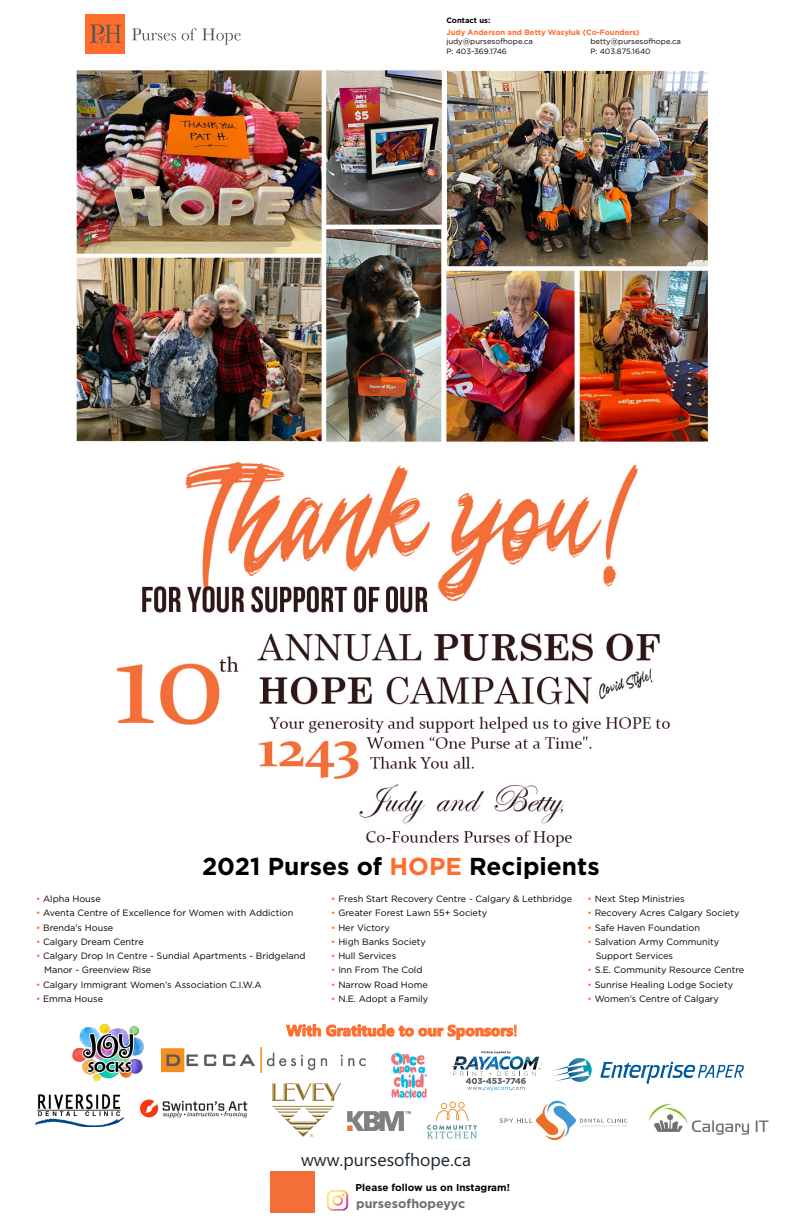
<style>
.page{position:relative;width:792px;height:1224px;background:#fff}
.page>*{position:absolute;margin:0;border:0;box-sizing:border-box;transform-origin:0 0}
.t1{font:700 24.5px "Gotham";color:#000}
.t2{font:17.7px "Microsoft Phags Pa";color:#1d262d}
.t3{font:700 15.4px "Microsoft Phags Pa";color:#ff6c2c}
.t4{font:700 12.6px "Gotham";color:#6c6d70}
.t5{font:700 10px "Gotham";color:#000}
.t6{font:9.1px/14.3px "Gotham";color:#000}
.t7{font:7.7px "Gotham";color:#000}
.t8{font:700 7.7px "Gotham";color:#ff6c2c}
.t9{font:700 7.7px "Gotham";color:#000}
.s1{color:#ff6c2c}
.s2{font-weight:400}
</style>
<div class="page">
<img style="left:76px;top:14px;width:633px;height:833px">
<div style="left:86px;top:15px;width:39px;height:39px;background:#ff6c2c"></div>
<svg style="left:90px;top:24px;width:31px;height:20px"></svg>
<svg style="left:132px;top:28px;width:44px;height:13px"></svg>
<svg style="left:182px;top:28px;width:59px;height:17px"></svg>
<svg style="left:286px;top:1024px;width:230px;height:16px"></svg>
<svg style="left:600px;top:1062px;width:144px;height:21px"></svg>
<svg style="left:552px;top:1058px;width:40px;height:24px"></svg>
<svg style="left:500px;top:1101px;width:127px;height:40px"></svg>
<img style="left:139px;top:1099px;width:109px;height:19px">
<img style="left:72px;top:1024px;width:72px;height:58px">
<img style="left:161px;top:1047px;width:205px;height:26px">
<img style="left:35px;top:1094px;width:90px;height:33px">
<img style="left:427px;top:1101px;width:50px;height:38px">
<svg style="left:452px;top:1051px;width:89px;height:40px"></svg>
<img style="left:648px;top:1103px;width:121px;height:32px">
<img style="left:347px;top:1111px;width:63px;height:19px">
<img style="left:391px;top:1052px;width:51px;height:51px">
<img style="left:273px;top:1084px;width:67px;height:53px">
<svg style="left:327px;top:1190px;width:21px;height:21px"></svg>
<div style="left:270px;top:1171px;width:45px;height:42px;background:#f26f39"></div>
<p class="t9" style="left:446px;top:15px;width:45px">Contact us:</p>
<p class="t8" style="left:446px;top:27px;width:195px">Judy Anderson and Betty Wasyluk (Co-Founders)</p>
<p class="t7" style="left:446px;top:36px;width:88px">judy@pursesofhope.ca</p>
<p class="t7" style="left:590px;top:36px;width:92px">betty@pursesofhope.ca</p>
<p class="t7" style="left:446px;top:46px;width:62px">P: 403-369.1746</p>
<p class="t7" style="left:590px;top:46px;width:62px">P: 403.875.1640</p>
<h1 class="t1" style="left:202px;top:850px;width:399px">2021 Purses of <span class="s1">HOPE</span> Recipients</h1>
<p class="t6" style="left:36px;top:891px;width:66px"><span class="s1">•</span> Alpha House</p>
<p class="t6" style="left:36px;top:906px;width:259px"><span class="s1">•</span> Aventa Centre of Excellence for Women with Addiction</p>
<p class="t6" style="left:36px;top:920px;width:79px"><span class="s1">•</span> Brenda’s House</p>
<p class="t6" style="left:36px;top:934px;width:109px"><span class="s1">•</span> Calgary Dream Centre</p>
<p class="t6" style="left:44px;top:949px;width:263px;text-indent:-8px"><span class="s1">•</span> Calgary Drop In Centre - Sundial Apartments - Bridgeland<br>Manor - Greenview Rise</p>
<p class="t6" style="left:36px;top:977px;width:227px"><span class="s1">•</span> Calgary Immigrant Women’s Association C.I.W.A</p>
<p class="t6" style="left:36px;top:991px;width:69px"><span class="s1">•</span> Emma House</p>
<p class="t6" style="left:331px;top:891px;width:243px"><span class="s1">•</span> Fresh Start Recovery Centre - Calgary &amp; Lethbridge</p>
<p class="t6" style="left:331px;top:906px;width:157px"><span class="s1">•</span> Greater Forest Lawn 55+ Society</p>
<p class="t6" style="left:331px;top:920px;width:60px"><span class="s1">•</span> Her Victory</p>
<p class="t6" style="left:331px;top:934px;width:96px"><span class="s1">•</span> High Banks Society</p>
<p class="t6" style="left:331px;top:949px;width:67px"><span class="s1">•</span> Hull Services</p>
<p class="t6" style="left:331px;top:963px;width:93px"><span class="s1">•</span> Inn From The Cold</p>
<p class="t6" style="left:331px;top:977px;width:98px"><span class="s1">•</span> Narrow Road Home</p>
<p class="t6" style="left:331px;top:991px;width:99px"><span class="s1">•</span> N.E. Adopt a Family</p>
<h3 class="t3" style="left:286px;top:1020px;width:233px">With Gratitude to our Sponsors<span class="s2">!</span></h3>
<p class="t6" style="left:588px;top:891px;width:99px"><span class="s1">•</span> Next Step Ministries</p>
<p class="t6" style="left:588px;top:906px;width:154px"><span class="s1">•</span> Recovery Acres Calgary Society</p>
<p class="t6" style="left:588px;top:920px;width:114px"><span class="s1">•</span> Safe Haven Foundation</p>
<p class="t6" style="left:596px;top:934px;width:125px;text-indent:-8px"><span class="s1">•</span> Salvation Army Community<br>Support Services</p>
<p class="t6" style="left:588px;top:963px;width:158px"><span class="s1">•</span> S.E. Community Resource Centre</p>
<p class="t6" style="left:588px;top:977px;width:147px"><span class="s1">•</span> Sunrise Healing Lodge Society</p>
<p class="t6" style="left:588px;top:991px;width:133px"><span class="s1">•</span> Women’s Centre of Calgary</p>
<h2 class="t2" style="left:301px;top:1147px;width:172px">www.pursesofhope.ca</h2>
<p class="t5" style="left:356px;top:1181px;width:156px">Please follow us on Instagram!</p>
<h3 class="t4" style="left:356px;top:1195px;width:111px">pursesofhopeyyc</h3>
</div>
